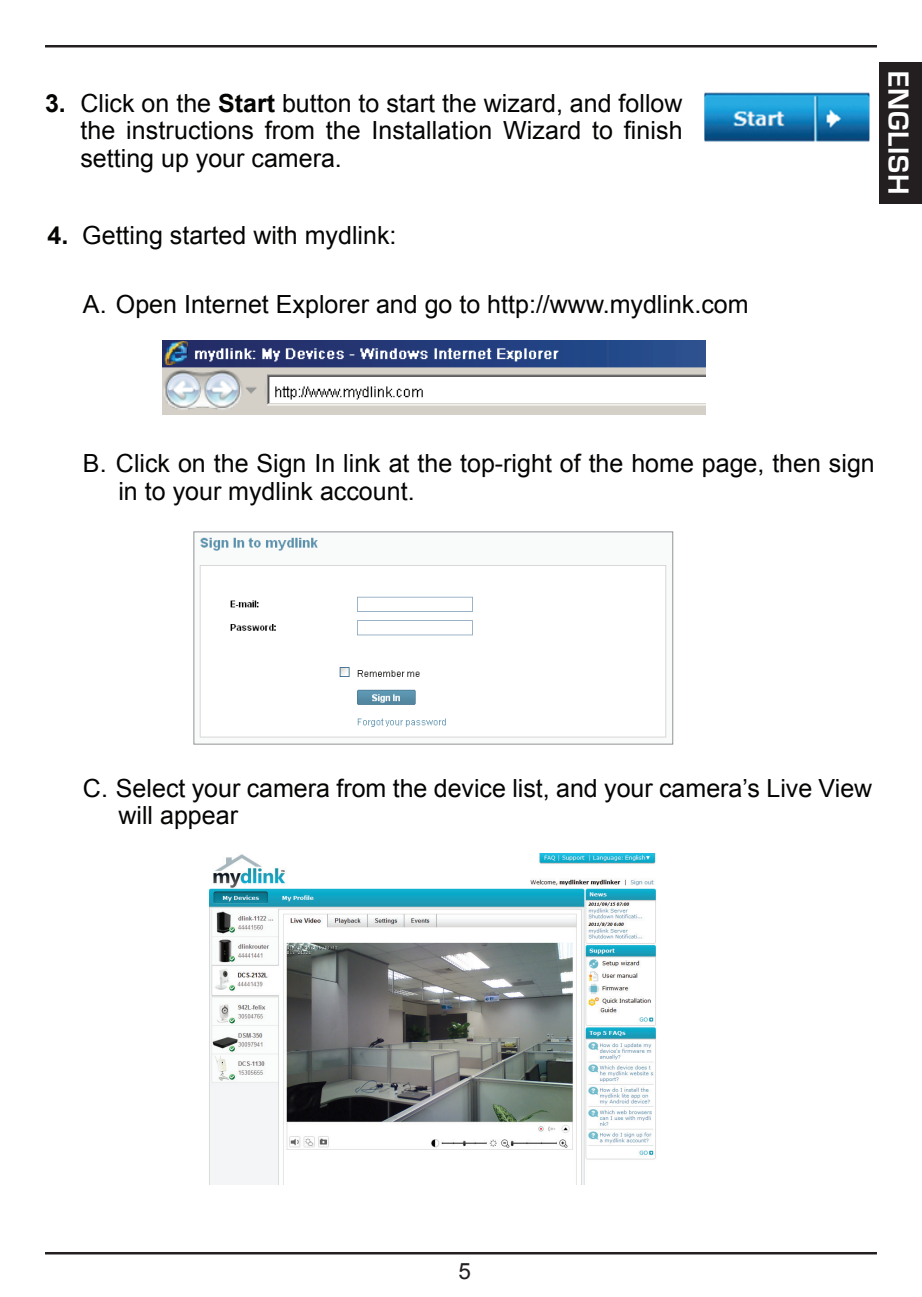
<style>
.page{position:relative;width:922px;height:1297px;background:#fff}
.page>*{position:absolute;margin:0;border:0;box-sizing:border-box;transform-origin:0 0}
.t1{font:700 30px "Eurostile";letter-spacing:.025em;color:#fff}
.t2{font:25px/27.5px "Arial";color:#040503}
.t3{font:22.5px "Arial";color:#231f20}
.s1{font-weight:700}
</style>
<div class="page">
<img style="left:704px;top:92px;width:165px;height:50px">
<img style="left:163px;top:340px;width:542px;height:74px">
<img style="left:199px;top:537px;width:468px;height:201px">
<div style="left:193px;top:531px;width:480px;height:213px;border:1px solid #939598"></div>
<img style="left:209px;top:853px;width:447px;height:331px">
<hr style="left:45px;top:45px;width:831px;height:2px;background:#231f20">
<hr style="left:45px;top:1252px;width:831px;height:2px;background:#231f20">
<div style="left:879px;top:62px;width:42px;height:142px;background:#231f20"></div>
<p class="t2" style="left:80px;top:89px;width:603px;text-align:justify;text-indent:-35px"><span class="s1">3.</span> Click on the <span class="s1">Start</span> button to start the wizard, and follow the instructions from the Installation Wizard to finish setting up your camera.</p>
<p class="t2" style="left:48px;top:222px;width:350px"><span class="s1">4.</span> Getting started with mydlink:</p>
<p class="t2" style="left:83px;top:291px;width:667px">A. Open Internet Explorer and go to http://www.mydlink.com</p>
<p class="t1" style="left:914px;top:71px;width:125px;rotate:90deg">ENGLISH</p>
<p class="t2" style="left:118px;top:450px;width:757px;text-indent:-35px">B. Click on the Sign In link at the top-right of the home page, then sign in to your mydlink account.</p>
<p class="t2" style="left:118px;top:775px;width:755px;text-indent:-35px">C. Select your camera from the device list, and your camera’s Live View will appear</p>
<p class="t3" style="left:458px;top:1256px;width:14px">5</p>
</div>
